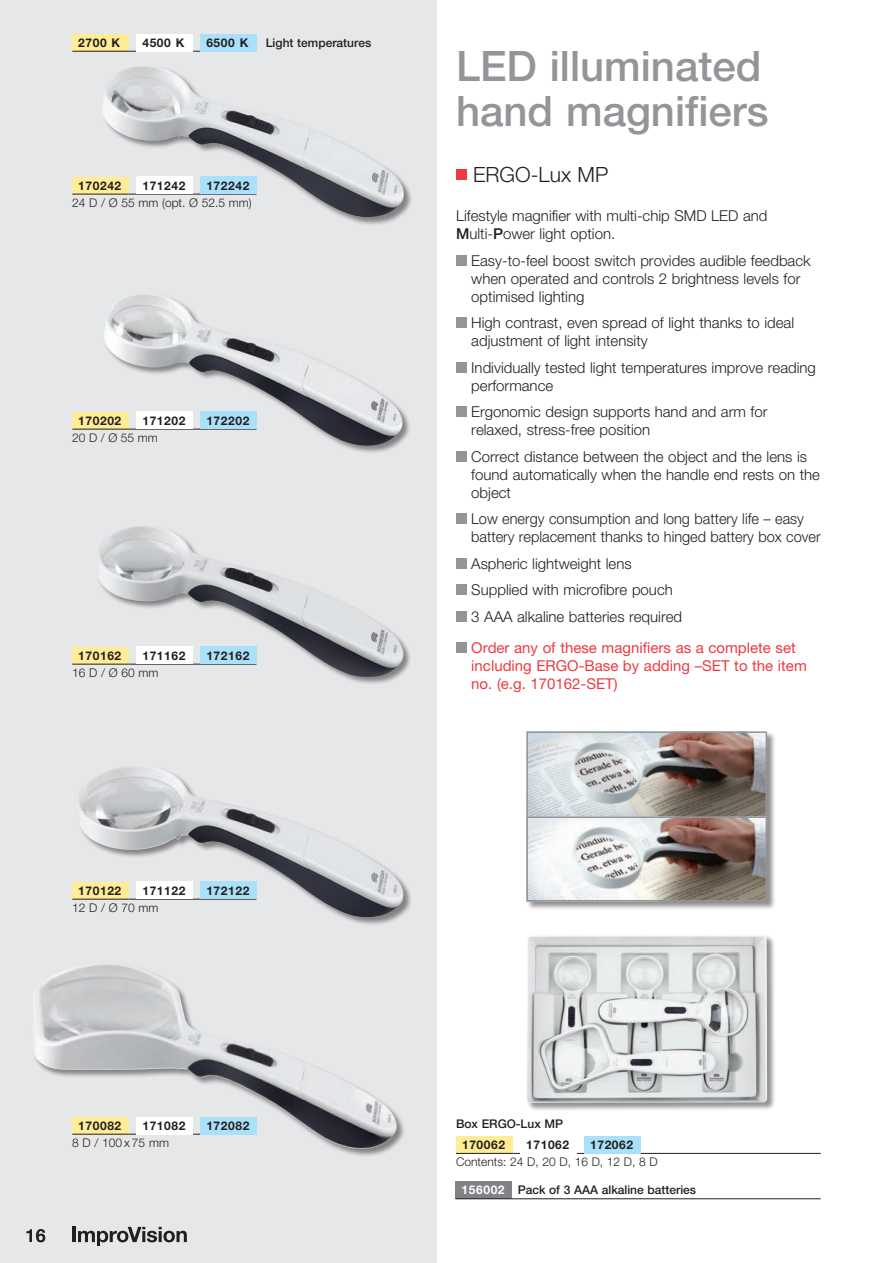
<style>
.page{position:relative;width:893px;height:1263px;background:#fff}
.page>*{position:absolute;margin:0;border:0;box-sizing:border-box;transform-origin:0 0}
.t1{font:500 42px/45px "Helvetica Neue LT Std";color:#939598}
.t2{font:300 21px "Helvetica Neue LT Std";color:#231f20}
.t3{font:500 18px "Helvetica Neue LT Std";color:#231f20}
.t4{font:300 15px/18px "Helvetica Neue LT Std";color:#231f20}
.t5{font:15px/18px "Helvetica Neue LT Std";color:#ee3a41}
.t6{font:700 12px "Helvetica Neue LT Std";letter-spacing:.05em;color:#231f20}
.t7{font:300 12px "Helvetica Neue LT Std";color:#231f20}
.t8{font:500 12px "Helvetica Neue LT Std";color:#231f20}
.s1{font-weight:500}
.s2{font-weight:700;color:#fff}
</style>
<div class="page">
<div style="left:0;top:0;width:437px;height:1263px;background:#e6e7e9"></div>
<hr style="left:72px;top:1227px;width:4px;height:15px;background:#231f20">
<svg style="left:78px;top:1227px;width:109px;height:19px"></svg>
<div style="left:456px;top:169px;width:11px;height:11px;background:#ee3a41"></div>
<div style="left:456px;top:255px;width:11px;height:11px;background:#939598"></div>
<div style="left:456px;top:318px;width:11px;height:10px;background:#939598"></div>
<div style="left:456px;top:362px;width:11px;height:11px;background:#939598"></div>
<div style="left:456px;top:407px;width:11px;height:10px;background:#939598"></div>
<div style="left:456px;top:451px;width:11px;height:11px;background:#939598"></div>
<div style="left:456px;top:514px;width:11px;height:10px;background:#939598"></div>
<div style="left:456px;top:558px;width:11px;height:11px;background:#939598"></div>
<div style="left:456px;top:585px;width:11px;height:10px;background:#939598"></div>
<div style="left:456px;top:611px;width:11px;height:11px;background:#939598"></div>
<div style="left:456px;top:642px;width:11px;height:10px;background:#939598"></div>
<div style="left:456px;top:1182px;width:56px;height:17px;background:#808285"></div>
<hr style="left:456px;top:1198px;width:56px;height:1px;background:#231f20">
<hr style="left:512px;top:1198px;width:309px;height:1px;background:#231f20">
<div style="left:526px;top:731px;width:250px;height:179px;background:#231f20;opacity:.5"></div>
<img style="left:529px;top:734px;width:235px;height:82px">
<div style="left:526px;top:731px;width:241px;height:170px;border:2px solid #939598"></div>
<img style="left:529px;top:819px;width:235px;height:79px">
<div style="left:526px;top:816px;width:241px;height:85px;border:2px solid #939598"></div>
<div style="left:526px;top:934px;width:250px;height:178px;background:#231f20;opacity:.5"></div>
<img style="left:526px;top:935px;width:241px;height:168px">
<div style="left:456px;top:1136px;width:56px;height:17px;background:#ffec96"></div>
<hr style="left:456px;top:1153px;width:56px;height:1px;background:#231f20">
<hr style="left:512px;top:1153px;width:66px;height:1px;background:#231f20">
<hr style="left:578px;top:1153px;width:243px;height:1px;background:#231f20">
<div style="left:584px;top:1136px;width:56px;height:17px;background:#aae0f9"></div>
<div style="left:31px;top:962px;width:374px;height:196px;background:#231f20;opacity:.5"></div>
<img style="left:32px;top:963px;width:365px;height:190px">
<div style="left:77px;top:765px;width:335px;height:161px;background:#231f20;opacity:.5"></div>
<img style="left:77px;top:765px;width:327px;height:154px">
<div style="left:96px;top:525px;width:316px;height:161px;background:#231f20;opacity:.5"></div>
<img style="left:97px;top:525px;width:307px;height:153px">
<div style="left:104px;top:292px;width:307px;height:162px;background:#231f20;opacity:.5"></div>
<img style="left:104px;top:293px;width:298px;height:153px">
<div style="left:101px;top:64px;width:311px;height:162px;background:#231f20;opacity:.5"></div>
<img style="left:101px;top:65px;width:304px;height:152px">
<div style="left:72px;top:177px;width:56px;height:17px;background:#ffec96"></div>
<hr style="left:72px;top:194px;width:56px;height:1px;background:#231f20">
<hr style="left:128px;top:194px;width:66px;height:1px;background:#231f20">
<hr style="left:194px;top:194px;width:62px;height:1px;background:#231f20">
<div style="left:136px;top:177px;width:57px;height:17px;background:#fff"></div>
<div style="left:200px;top:177px;width:56px;height:17px;background:#aae0f9"></div>
<div style="left:72px;top:412px;width:56px;height:17px;background:#ffec96"></div>
<hr style="left:72px;top:429px;width:56px;height:1px;background:#231f20">
<hr style="left:128px;top:429px;width:66px;height:1px;background:#231f20">
<hr style="left:194px;top:429px;width:62px;height:1px;background:#231f20">
<div style="left:136px;top:412px;width:57px;height:17px;background:#fff"></div>
<div style="left:200px;top:412px;width:56px;height:17px;background:#aae0f9"></div>
<div style="left:72px;top:647px;width:56px;height:17px;background:#ffec96"></div>
<hr style="left:72px;top:664px;width:56px;height:1px;background:#231f20">
<hr style="left:128px;top:664px;width:66px;height:1px;background:#231f20">
<hr style="left:194px;top:664px;width:62px;height:1px;background:#231f20">
<div style="left:136px;top:647px;width:57px;height:17px;background:#fff"></div>
<div style="left:200px;top:647px;width:56px;height:17px;background:#aae0f9"></div>
<div style="left:72px;top:882px;width:56px;height:17px;background:#ffec96"></div>
<hr style="left:72px;top:899px;width:56px;height:1px;background:#231f20">
<hr style="left:128px;top:899px;width:66px;height:1px;background:#231f20">
<hr style="left:194px;top:899px;width:62px;height:1px;background:#231f20">
<div style="left:136px;top:882px;width:57px;height:17px;background:#fff"></div>
<div style="left:200px;top:882px;width:56px;height:17px;background:#aae0f9"></div>
<div style="left:72px;top:1117px;width:56px;height:17px;background:#ffec96"></div>
<hr style="left:72px;top:1134px;width:56px;height:1px;background:#231f20">
<hr style="left:128px;top:1134px;width:66px;height:1px;background:#231f20">
<hr style="left:194px;top:1134px;width:62px;height:1px;background:#231f20">
<div style="left:136px;top:1117px;width:57px;height:17px;background:#fff"></div>
<div style="left:200px;top:1117px;width:56px;height:17px;background:#aae0f9"></div>
<div style="left:72px;top:34px;width:56px;height:17px;background:#ffec96"></div>
<hr style="left:72px;top:51px;width:56px;height:1px;background:#231f20">
<hr style="left:128px;top:51px;width:66px;height:1px;background:#231f20">
<hr style="left:194px;top:51px;width:63px;height:1px;background:#231f20">
<div style="left:136px;top:34px;width:57px;height:17px;background:#fff"></div>
<div style="left:200px;top:34px;width:56px;height:17px;background:#aae0f9"></div>
<p class="t6" style="left:78px;top:35px;width:44px">2700 K</p>
<p class="t6" style="left:142px;top:35px;width:44px">4500 K</p>
<p class="t6" style="left:206px;top:35px;width:44px">6500 K</p>
<p class="t8" style="left:266px;top:35px;width:107px">Light temperatures</p>
<p class="t6" style="left:78px;top:178px;width:45px">170242</p>
<p class="t6" style="left:142px;top:178px;width:45px">171242</p>
<p class="t6" style="left:206px;top:178px;width:45px">172242</p>
<p class="t7" style="left:72px;top:195px;width:181px">24 D / Ø 55 mm (opt. Ø 52.5 mm)</p>
<p class="t6" style="left:78px;top:413px;width:45px">170202</p>
<p class="t6" style="left:142px;top:413px;width:45px">171202</p>
<p class="t6" style="left:206px;top:413px;width:45px">172202</p>
<p class="t7" style="left:72px;top:430px;width:87px">20 D / Ø 55 mm</p>
<p class="t6" style="left:78px;top:648px;width:45px">170162</p>
<p class="t6" style="left:142px;top:648px;width:45px">171162</p>
<p class="t6" style="left:206px;top:648px;width:45px">172162</p>
<p class="t7" style="left:72px;top:665px;width:88px">16 D / Ø 60 mm</p>
<p class="t6" style="left:78px;top:883px;width:45px">170122</p>
<p class="t6" style="left:142px;top:883px;width:45px">171122</p>
<p class="t6" style="left:206px;top:883px;width:45px">172122</p>
<p class="t7" style="left:72px;top:900px;width:88px">12 D / Ø 70 mm</p>
<p class="t6" style="left:78px;top:1118px;width:45px">170082</p>
<p class="t6" style="left:142px;top:1118px;width:45px">171082</p>
<p class="t6" style="left:206px;top:1118px;width:45px">172082</p>
<p class="t7" style="left:72px;top:1135px;width:98px">8 D / 100 x 75 mm</p>
<p class="t3" style="left:26px;top:1225px;width:22px">16</p>
<h1 class="t1" style="left:456px;top:43px;width:314px">LED illuminated hand magnifiers</h1>
<h2 class="t2" style="left:473px;top:162px;width:137px">ERGO-Lux MP</h2>
<p class="t4" style="left:456px;top:207px;width:313px">Lifestyle magnifier with multi-chip SMD LED and<br><span class="s1">M</span>ulti-<span class="s1">P</span>ower light option.</p>
<p class="t4" style="left:471px;top:251px;width:341px">Easy-to-feel boost switch provides audible feedback when operated and controls 2 brightness levels for optimised lighting</p>
<p class="t4" style="left:471px;top:314px;width:324px">High contrast, even spread of light thanks to ideal adjustment of light intensity</p>
<p class="t4" style="left:471px;top:358px;width:346px">Individually tested light temperatures improve reading performance</p>
<p class="t4" style="left:471px;top:403px;width:298px">Ergonomic design supports hand and arm for relaxed, stress-free position</p>
<p class="t4" style="left:471px;top:447px;width:350px">Correct distance between the object and the lens is found automatically when the handle end rests on the object</p>
<p class="t4" style="left:471px;top:510px;width:351px">Low energy consumption and long battery life – easy battery replacement thanks to hinged battery box cover</p>
<p class="t4" style="left:471px;top:550px;width:212px;line-height:26.5px">Aspheric lightweight lens<br>Supplied with microfibre pouch<br>3 AAA alkaline batteries required</p>
<p class="t5" style="left:471px;top:638px;width:337px">Order any of these magnifiers as a complete set including ERGO-Base by adding –SET to the item no. (e.g. 170162-SET)</p>
<p class="t8" style="left:456px;top:1116px;width:109px">Box ERGO-Lux MP</p>
<p class="t6" style="left:462px;top:1137px;width:45px">170062</p>
<p class="t6" style="left:526px;top:1137px;width:45px">171062</p>
<p class="t6" style="left:590px;top:1137px;width:45px">172062</p>
<p class="t7" style="left:456px;top:1155px;width:203px">Contents: 24 D, 20 D, 16 D, 12 D, 8 D</p>
<p class="t8" style="left:462px;top:1183px;width:236px"><span class="s2">156002</span> Pack of 3 AAA alkaline batteries</p>
</div>
